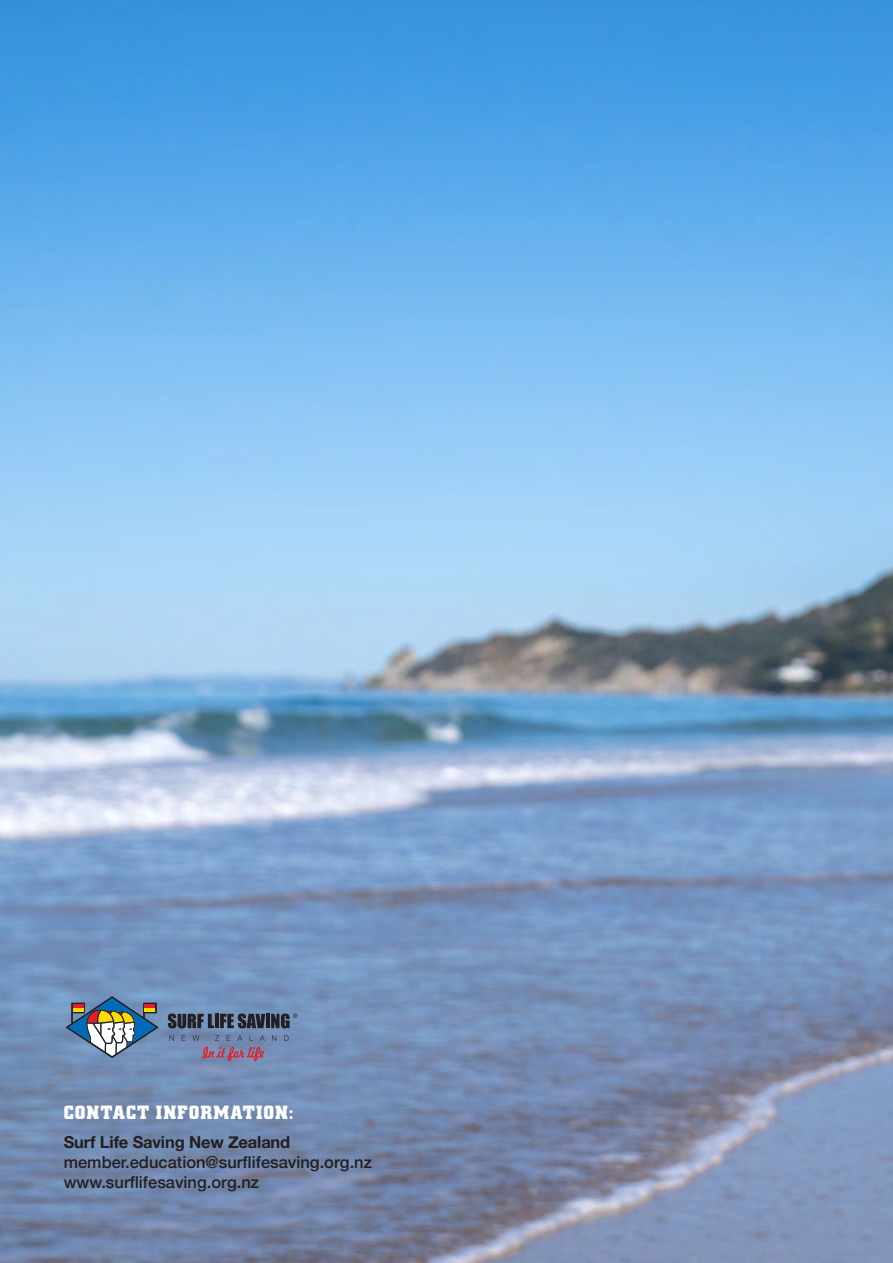
<style>
.page{position:relative;width:893px;height:1263px;background:#fff}
.page>*{position:absolute;margin:0;border:0;box-sizing:border-box;transform-origin:0 0}
.t1{font:700 19.8px "Centrum";letter-spacing:.05em;color:#fff}
.t2{font:500 16.5px/19.8px "Helvetica Neue";color:#231f20}
.t3{font:700 16.5px "Helvetica Neue";letter-spacing:-.01em;color:#231f20}
</style>
<div class="page">
<img style="left:0;top:0;width:893px;height:1263px">
<svg style="left:168px;top:1013px;width:46px;height:15px"></svg>
<hr style="left:215px;top:1014px;width:4px;height:14px;background:#231f20">
<svg style="left:220px;top:1013px;width:45px;height:15px"></svg>
<hr style="left:266px;top:1014px;width:4px;height:14px;background:#231f20">
<svg style="left:170px;top:1035px;width:4px;height:6px"></svg>
<svg style="left:182px;top:1035px;width:4px;height:6px"></svg>
<svg style="left:272px;top:1035px;width:4px;height:6px"></svg>
<svg style="left:284px;top:1035px;width:4px;height:6px"></svg>
<svg style="left:271px;top:1013px;width:27px;height:15px"></svg>
<svg style="left:66px;top:996px;width:92px;height:62px;background:#788d9d"></svg>
<svg style="left:192px;top:1035px;width:73px;height:26px;background:#81789a"></svg>
<p class="t1" style="left:64px;top:1103px;width:231px">CONTACT INFORMATION:</p>
<p class="t3" style="left:64px;top:1136px;width:228px">Surf Life Saving New Zealand</p>
<p class="t2" style="left:64px;top:1151px;width:310px">member.education@surflifesaving.org.nz www.surflifesaving.org.nz</p>
</div>
